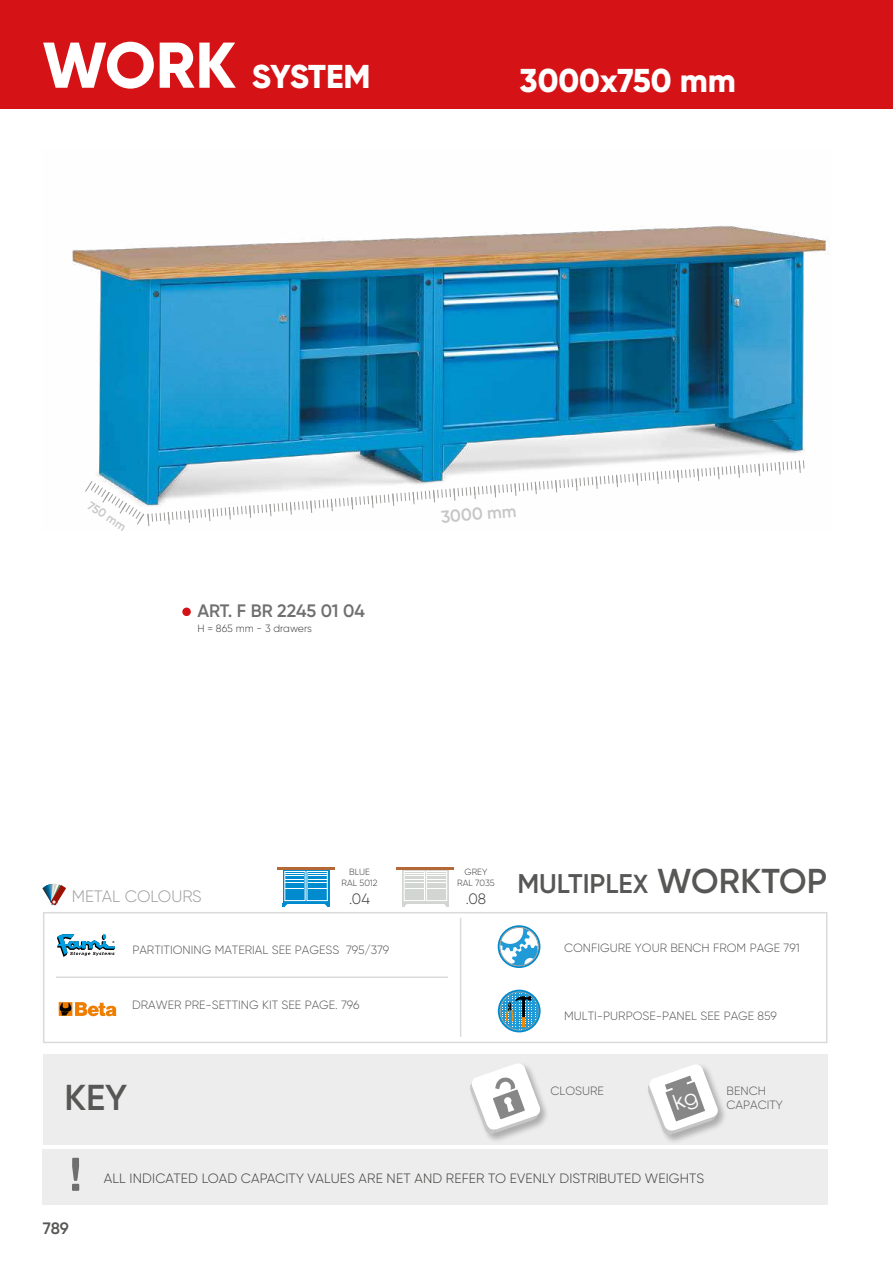
<style>
.page{position:relative;width:893px;height:1263px;background:#fff}
.page>*{position:absolute;margin:0;border:0;box-sizing:border-box;transform-origin:0 0}
.t1{font:600 36px "Gilroy";color:#575756}
.t2{font:800 33px "Gilroy";color:#fff}
.t3{font:600 27px "Gilroy";color:#575756}
.t4{font:600 18px "Gilroy";color:#706f6f}
.t5{font:600 17.25px "Gilroy";color:#c6c6c6}
.t6{font:300 16.5px "Gilroy";color:#9d9d9c}
.t7{font:600 16.5px "Gilroy";color:#575756}
.t8{font:300 15px "Gilroy";color:#3c3c3b}
.t9{font:300 13.5px "Gilroy";letter-spacing:.01em;color:#3c3c3b}
.t10{font:300 12px "Gilroy";color:#575756}
.t11{font:600 12px "Gilroy";color:#c6c6c6}
.t12{font:300 10.5px "Gilroy";color:#3c3c3b}
.t13{font:300 9px/10.8px "Gilroy";color:#3c3c3b;text-align:center}
.s1{font-size:64.5px}
.s2{font-size:25.95px}
.s3{font-size:34.5px}
</style>
<div class="page">
<div style="left:0;top:0;width:893px;height:108px;background:#d51317"></div>
<div style="left:43px;top:1054px;width:784px;height:91px;background:#ededed"></div>
<div style="left:468px;top:1062px;width:81px;height:81px;background:#000;opacity:.27"></div>
<div style="left:646px;top:1063px;width:81px;height:81px;background:#000;opacity:.27"></div>
<svg style="left:59px;top:1002px;width:1px;height:14px"></svg>
<svg style="left:60px;top:1002px;width:57px;height:14px"></svg>
<svg style="left:57px;top:934px;width:58px;height:23px"></svg>
<hr style="left:56px;top:976px;width:392px;height:2px;background:#dadada">
<div style="left:43px;top:912px;width:784px;height:131px;border:2px solid #dadada"></div>
<hr style="left:460px;top:918px;width:1px;height:119px;background:#dadada">
<svg style="left:470px;top:1062px;width:71px;height:73px"></svg>
<svg style="left:283px;top:870px;width:46px;height:33px"></svg>
<div style="left:307px;top:871px;width:20px;height:30px;background:#008bce;border:1px solid #fff"></div>
<div style="left:285px;top:871px;width:20px;height:30px;background:#008bce;border:1px solid #fff"></div>
<svg style="left:286px;top:873px;width:40px;height:16px"></svg>
<hr style="left:277px;top:868px;width:58px;height:2px;background:#b36836">
<svg style="left:324px;top:903px;width:5px;height:3px"></svg>
<svg style="left:283px;top:903px;width:5px;height:3px"></svg>
<div style="left:402px;top:870px;width:47px;height:33px;background:#dadedb"></div>
<div style="left:426px;top:871px;width:21px;height:30px;background:#d2d6d3;border:1px solid #fff"></div>
<div style="left:404px;top:871px;width:21px;height:30px;background:#d2d6d3;border:1px solid #fff"></div>
<svg style="left:405px;top:873px;width:41px;height:16px"></svg>
<hr style="left:396px;top:868px;width:58px;height:2px;background:#b36836">
<svg style="left:443px;top:903px;width:6px;height:3px"></svg>
<svg style="left:402px;top:903px;width:6px;height:3px"></svg>
<svg style="left:500px;top:928px;width:38px;height:38px"></svg>
<div style="left:498px;top:925px;width:42px;height:43px;border:2px solid #008bce;border-radius:50%"></div>
<div style="left:499px;top:927px;width:40px;height:39px;border:1px solid #9d9d9c;border-radius:50%"></div>
<svg style="left:500px;top:992px;width:39px;height:38px"></svg>
<div style="left:500px;top:991px;width:39px;height:40px;border:1px solid #9d9d9c;border-radius:50%"></div>
<div style="left:498px;top:990px;width:43px;height:42px;border:2px solid #008bce;border-radius:50%"></div>
<svg style="left:502px;top:993px;width:34px;height:37px"></svg>
<svg style="left:42px;top:884px;width:24px;height:21px"></svg>
<div style="left:43px;top:1149px;width:785px;height:55px;background:#ededed"></div>
<svg style="left:72px;top:1158px;width:7px;height:33px"></svg>
<img style="left:72px;top:225px;width:757px;height:235px">
<div style="left:182px;top:607px;width:9px;height:9px;background:#d51317;border-radius:50%"></div>
<svg style="left:85px;top:460px;width:720px;height:66px"></svg>
<svg style="left:648px;top:1063px;width:71px;height:73px"></svg>
<h2 class="t2" style="left:43px;top:55px;width:330px"><span class="s1">WORK</span> SYSTEM</h2>
<h2 class="t2" style="left:519px;top:59px;width:218px">3000x750 mm</h2>
<p class="t11" style="left:93px;top:498px;width:44px;rotate:33deg">750 mm</p>
<h3 class="t5" style="left:440px;top:506px;width:77px;rotate:-4deg">3000 mm</h3>
<h3 class="t4" style="left:197px;top:599px;width:169px">ART. F BR 2245 01 04</h3>
<p class="t12" style="left:197px;top:621px;width:116px">H = 865 mm - 3 drawers</p>
<p class="t13" style="left:457px;top:866px;width:39px">GREY<br>RAL 7035</p>
<p class="t13" style="left:342px;top:866px;width:38px">BLUE<br>RAL 5012</p>
<p class="t8" style="left:349px;top:889px;width:22px">.04</p>
<h3 class="t6" style="left:72px;top:886px;width:132px">METAL COLOURS</h3>
<p class="t8" style="left:466px;top:889px;width:22px">.08</p>
<h3 class="t3" style="left:517px;top:867px;width:311px">MULTIPLE<span class="s2">X</span> <span class="s3">WORKTOP</span></h3>
<p class="t10" style="left:132px;top:942px;width:258px">PARTITIONING MATERIAL SEE PAGESS 795/379</p>
<p class="t10" style="left:564px;top:940px;width:237px">CONFIGURE YOUR BENCH FROM PAGE 791</p>
<p class="t10" style="left:132px;top:997px;width:229px">DRAWER PRE-SETTING KIT SEE PAGE. 796</p>
<h1 class="t1" style="left:64px;top:1075px;width:64px">KEY</h1>
<p class="t10" style="left:564px;top:1008px;width:214px">MULTI-PURPOSE-PANEL SEE PAGE 859</p>
<p class="t10" style="left:550px;top:1084px;width:55px">CLOSURE</p>
<p class="t10" style="left:727px;top:1084px;width:41px">BENCH</p>
<p class="t10" style="left:727px;top:1098px;width:58px">CAPACITY</p>
<h3 class="t7" style="left:43px;top:1218px;width:28px">789</h3>
<p class="t9" style="left:104px;top:1169px;width:602px">ALL INDICATED LOAD CAPACITY VALUES ARE NET AND REFER TO EVENLY DISTRIBUTED WEIGHTS</p>
</div>
